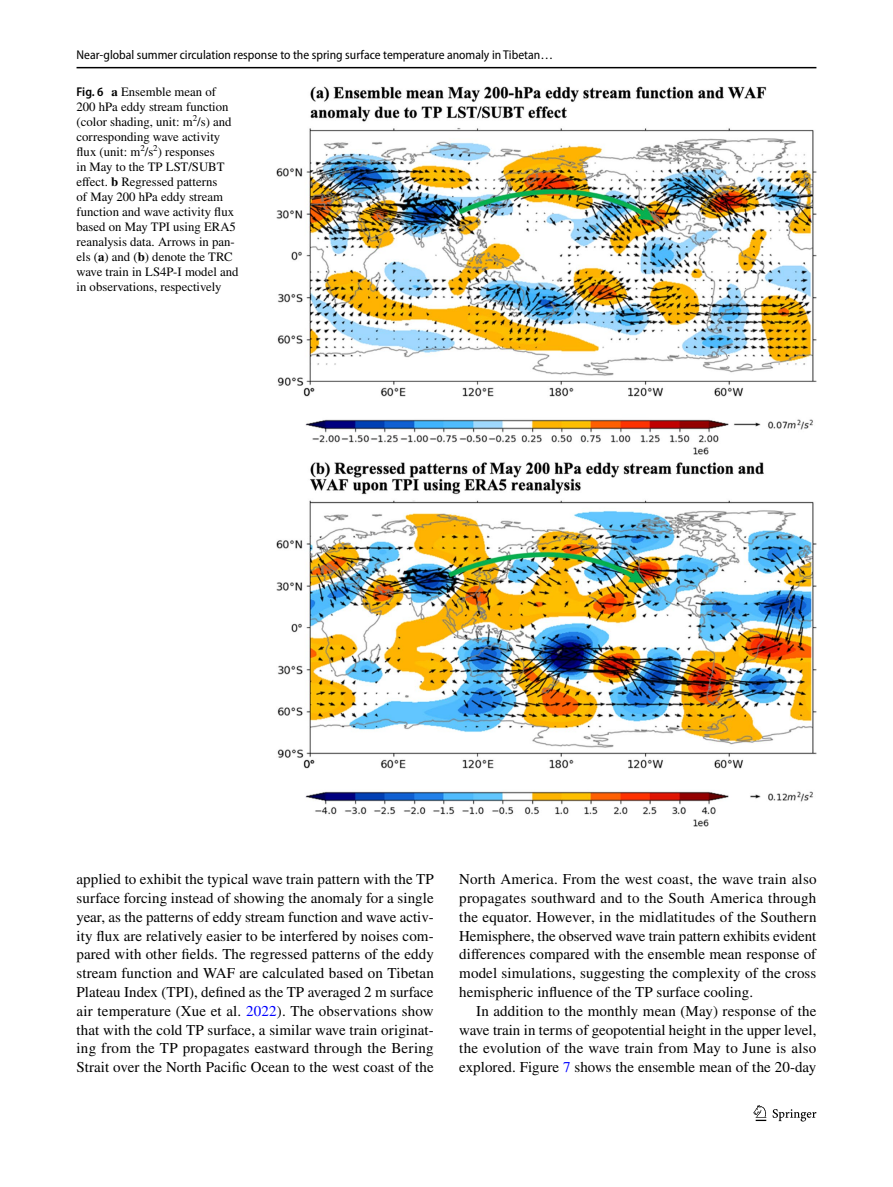
<style>
.page{position:relative;width:893px;height:1187px;background:#fff}
.page>*{position:absolute;margin:0;border:0;box-sizing:border-box;transform-origin:0 0}
.t1{font:15px/18.8px "STIX";letter-spacing:.005em;color:#000;text-align:justify}
.t2{font:12.75px/15px "STIX";color:#000}
.t3{font:12.75px "Myriad Pro Semi Cn 3";color:#000}
.s1{font-family:"Myriad Pro";font-weight:600;font-stretch:semi-condensed}
.s2{font-weight:700}
.s3{color:#00f}
</style>
<div class="page">
<hr style="left:77px;top:67px;width:739px;height:1px;background:#000">
<svg style="left:753px;top:1105px;width:13px;height:15px"></svg>
<svg style="left:773px;top:1109px;width:43px;height:12px"></svg>
<img style="left:276px;top:87px;width:540px;height:739px">
<p class="t3" style="left:77px;top:48px;width:478px">Near‑global summer circulation response to the spring surface temperature anomaly in Tibetan…</p>
<p class="t2" style="left:77px;top:85px;width:163px"><span class="s1">Fig. 6</span> <span class="s2">a</span> Ensemble mean of<br>200 hPa eddy stream function (color shading, unit: m<sup>2</sup>/s) and corresponding wave activity flux (unit: m<sup>2</sup>/s<sup>2</sup>) responses<br>in May to the TP LST/SUBT effect. <span class="s2">b</span> Regressed patterns<br>of May 200 hPa eddy stream function and wave activity flux based on May TPI using ERA5 reanalysis data. Arrows in pan&shy;els (<span class="s2">a</span>) and (<span class="s2">b</span>) denote the TRC wave train in LS4P-I model and in observations, respectively</p>
<p class="t1" style="left:77px;top:871px;width:359px">applied to exhibit the typical wave train pattern with the TP surface forcing instead of showing the anomaly for a single year, as the patterns of eddy stream function and wave activ&shy;ity flux are relatively easier to be interfered by noises com&shy;pared with other fields. The regressed patterns of the eddy stream function and WAF are calculated based on Tibetan Plateau Index (TPI), defined as the TP averaged 2 m surface air temperature (Xue et al. <span class="s3">2022</span>). The observations show that with the cold TP surface, a similar wave train originat&shy;ing from the TP propagates eastward through the Bering Strait over the North Pacific Ocean to the west coast of the</p>
<p class="t1" style="left:459px;top:871px;width:359px">North America. From the west coast, the wave train also propagates southward and to the South America through the equator. However, in the midlatitudes of the Southern Hemisphere, the observed wave train pattern exhibits evident differences compared with the ensemble mean response of model simulations, suggesting the complexity of the cross hemispheric influence of the TP surface cooling.</p>
<p class="t1" style="left:459px;top:1002px;width:359px;text-indent:17px">In addition to the monthly mean (May) response of the wave train in terms of geopotential height in the upper level, the evolution of the wave train from May to June is also explored. Figure <span class="s3">7</span> shows the ensemble mean of the 20-day</p>
</div>
